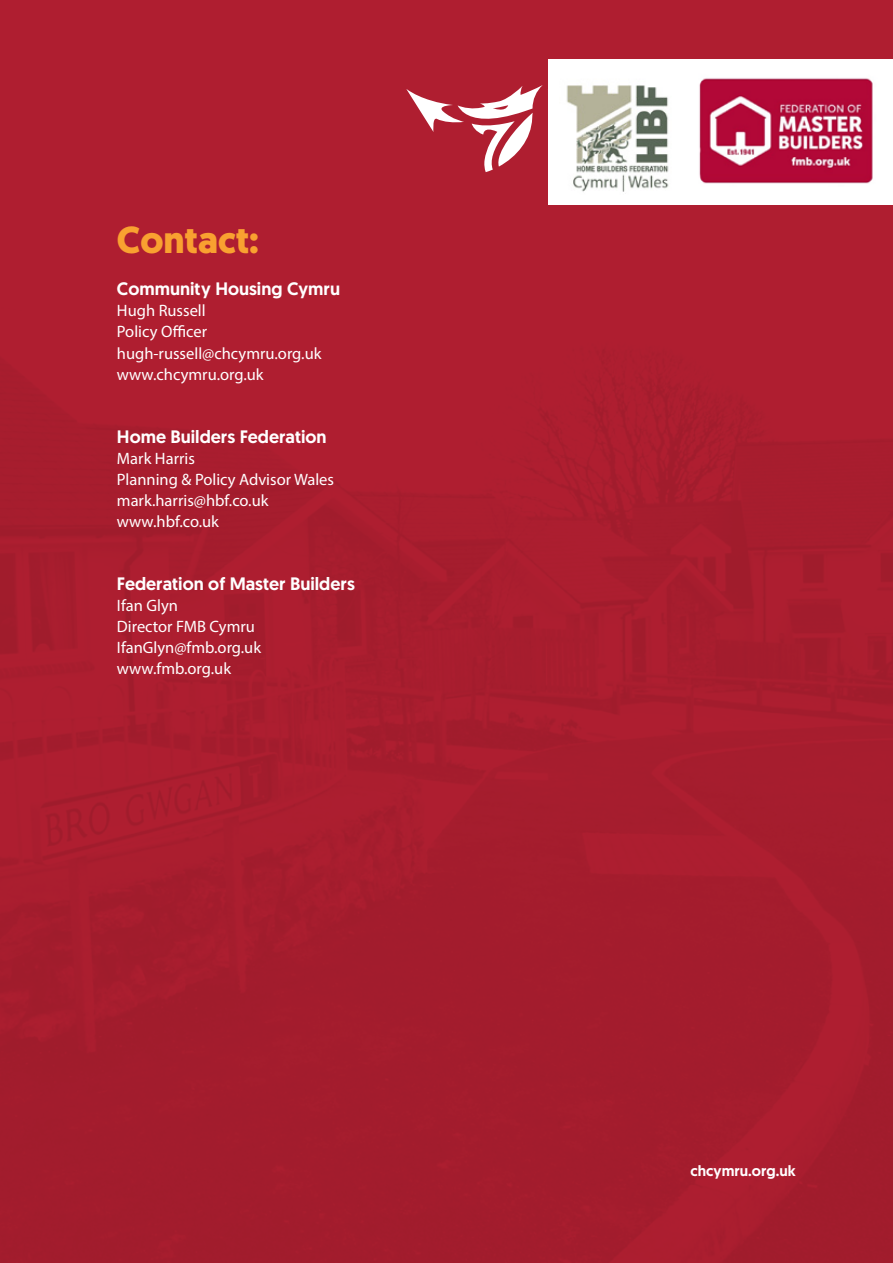
<style>
.page{position:relative;width:893px;height:1263px;background:#a91d2f}
.page>*{position:absolute;margin:0;border:0;box-sizing:border-box;transform-origin:0 0}
.t1{font:700 37.5px "Geomanist";color:#f9a130}
.t2{font:500 18px "Geomanist";color:#fff}
.t3{font:16.5px/21px "Myriad Pro";color:#fff}
.t4{font:500 15px "Geomanist";color:#fff}
</style>
<div class="page">
<svg style="left:406px;top:85px;width:143px;height:87px"></svg>
<div style="left:549px;top:60px;width:344px;height:145px;background:#fff"></div>
<img style="left:566px;top:85px;width:103px;height:107px">
<img style="left:699px;top:78px;width:174px;height:106px">
<h1 class="t1" style="left:117px;top:215px;width:144px">Contact:</h1>
<p class="t2" style="left:117px;top:277px;width:225px">Community Housing Cymru</p>
<p class="t3" style="left:117px;top:300px;width:206px">Hugh Russell<br>Policy Officer hugh-russell@chcymru.org.uk www.chcymru.org.uk</p>
<p class="t2" style="left:117px;top:424px;width:211px">Home Builders Federation</p>
<p class="t3" style="left:117px;top:447px;width:219px">Mark Harris<br>Planning &amp; Policy Advisor Wales mark.harris@hbf.co.uk www.hbf.co.uk</p>
<p class="t2" style="left:117px;top:571px;width:239px">Federation of Master Builders</p>
<p class="t3" style="left:117px;top:594px;width:146px">Ifan Glyn<br>Director FMB Cymru<br>IfanGlyn@fmb.org.uk www.fmb.org.uk</p>
<p class="t4" style="left:690px;top:1160px;width:107px">chcymru.org.uk</p>
</div>
